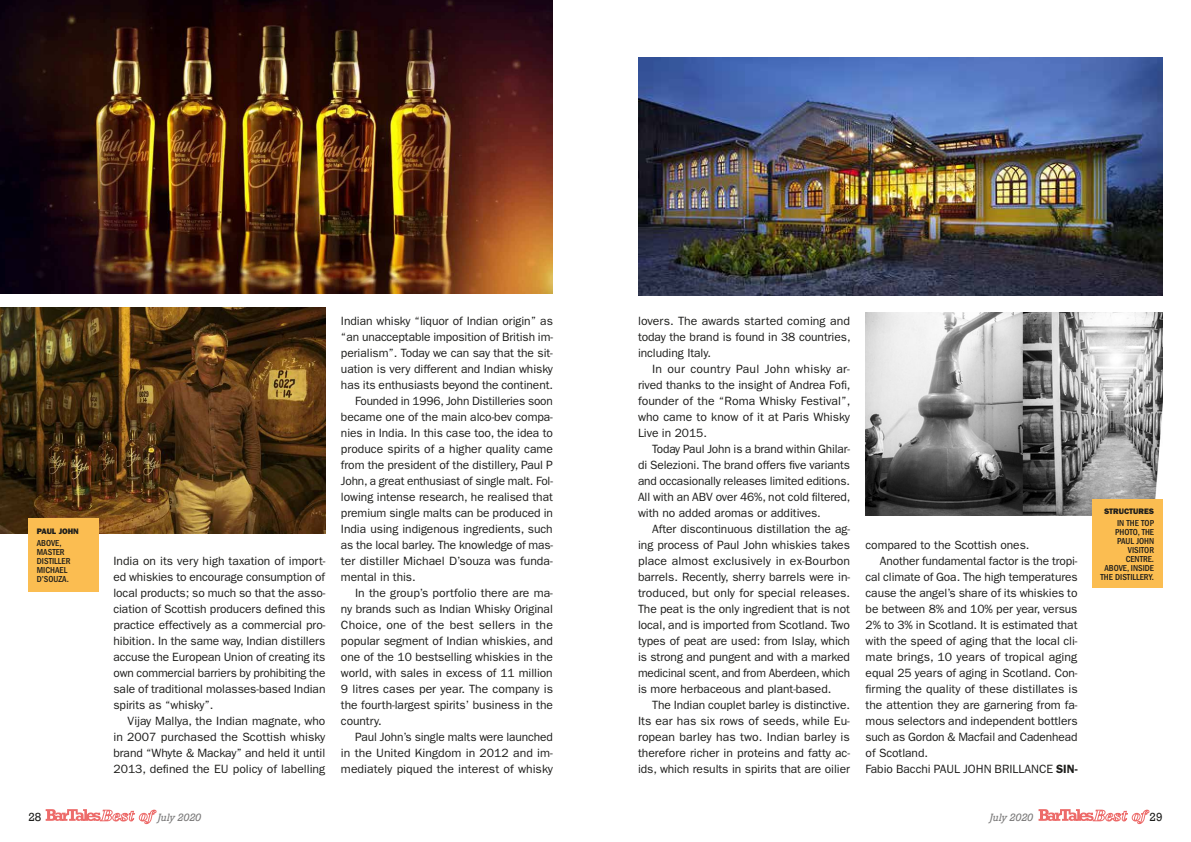
<style>
.page{position:relative;width:1191px;height:842px;background:#fff}
.page>*{position:absolute;margin:0;border:0;box-sizing:border-box;transform-origin:0 0}
.t1{font:12px/16px "ITC Franklin Gothic Std";letter-spacing:-.005em;color:#1d1d1b;text-align:justify}
.t2{font:12px "ITC Franklin Gothic Std";letter-spacing:.015em;color:#1d1d1b}
.t3{font:12px "Rockwell";color:#1d1d1b}
.t4{font:italic 10px "Rockwell";color:#7c7b7b}
.t5{font:500 condensed 9px/9px "ITC Franklin Gothic Std";color:#1d1d1b}
.t6{font:8px "ITC Franklin Gothic Std Hvy";color:#1d1d1b}
.s1{font-weight:600}
</style>
<div class="page">
<svg style="left:46px;top:809px;width:110px;height:15px"></svg>
<svg style="left:1038px;top:809px;width:111px;height:15px"></svg>
<img style="left:0;top:0;width:553px;height:293px">
<img style="left:0;top:307px;width:325px;height:226px">
<div style="left:28px;top:518px;width:71px;height:74px;background:#fbbd51"></div>
<img style="left:638px;top:58px;width:524px;height:238px">
<img style="left:865px;top:312px;width:297px;height:204px">
<div style="left:1091px;top:500px;width:71px;height:88px;background:#fbbd51"></div>
<p class="t6" style="left:37px;top:527px;width:44px">PAUL JOHN</p>
<p class="t5" style="left:37px;top:539px;width:35px">ABOVE,<br>MASTER<br>DISTILLER<br>MICHAEL<br>D’SOUZA.</p>
<p class="t1" style="left:113px;top:553px;width:214px">India on its very high taxation of import&shy;ed whiskies to encourage consumption of local products; so much so that the asso&shy;ciation of Scottish producers defined this practice effectively as a commercial pro&shy;hibition. In the same way, Indian distillers accuse the European Union of creating its own commercial barriers by prohibiting the sale of traditional molasses-based Indian spirits as “whisky”.</p>
<p class="t1" style="left:113px;top:713px;width:213px;text-indent:14px">Vijay Mallya, the Indian magnate, who in 2007 purchased the Scottish whisky brand “Whyte &amp; Mackay” and held it until 2013, defined the EU policy of labelling</p>
<p class="t1" style="left:341px;top:313px;width:213px">Indian whisky “liquor of Indian origin” as</p>
<p class="t1" style="left:341px;top:329px;width:213px">“an unacceptable imposition of British im-</p>
<p class="t1" style="left:341px;top:345px;width:213px">perialism”. Today we can say that the sit-</p>
<p class="t1" style="left:341px;top:361px;width:213px">uation is very different and Indian whisky</p>
<p class="t1" style="left:341px;top:377px;width:214px">has its enthusiasts beyond the continent.</p>
<p class="t1" style="left:355px;top:393px;width:199px">Founded in 1996, John Distilleries soon</p>
<p class="t1" style="left:341px;top:409px;width:213px">became one of the main alco-bev compa-</p>
<p class="t1" style="left:341px;top:425px;width:213px">nies in India. In this case too, the idea to</p>
<p class="t1" style="left:341px;top:441px;width:213px">produce spirits of a higher quality came</p>
<p class="t1" style="left:341px;top:457px;width:213px">from the president of the distillery, Paul P</p>
<p class="t1" style="left:341px;top:473px;width:213px">John, a great enthusiast of single malt. Fol-</p>
<p class="t1" style="left:341px;top:489px;width:213px">lowing intense research, he realised that</p>
<p class="t1" style="left:341px;top:505px;width:213px">premium single malts can be produced in</p>
<p class="t1" style="left:341px;top:521px;width:213px">India using indigenous ingredients, such</p>
<p class="t1" style="left:341px;top:537px;width:213px">as the local barley. The knowledge of mas-</p>
<p class="t1" style="left:341px;top:553px;width:213px">ter distiller Michael D’souza was funda-</p>
<p class="t1" style="left:341px;top:569px;width:76px">mental in this.</p>
<p class="t1" style="left:355px;top:585px;width:199px">In the group’s portfolio there are ma-</p>
<p class="t1" style="left:341px;top:601px;width:213px">ny brands such as Indian Whisky Original</p>
<p class="t2" style="left:341px;top:618px;width:213px">Choice, one of the best sellers in the</p>
<p class="t1" style="left:341px;top:633px;width:213px">popular segment of Indian whiskies, and</p>
<p class="t1" style="left:341px;top:649px;width:213px">one of the 10 bestselling whiskies in the</p>
<p class="t1" style="left:341px;top:665px;width:213px">world, with sales in excess of 11 million</p>
<p class="t1" style="left:341px;top:681px;width:213px">9 litres cases per year. The company is</p>
<p class="t1" style="left:341px;top:697px;width:213px">the fourth-largest spirits’ business in the</p>
<p class="t1" style="left:341px;top:713px;width:42px">country.</p>
<p class="t1" style="left:355px;top:729px;width:199px">Paul John’s single malts were launched</p>
<p class="t1" style="left:341px;top:745px;width:213px">in the United Kingdom in 2012 and im-</p>
<p class="t1" style="left:341px;top:761px;width:213px">mediately piqued the interest of whisky</p>
<p class="t1" style="left:638px;top:313px;width:214px">lovers. The awards started coming and today the brand is found in 38 countries, including Italy.</p>
<p class="t1" style="left:638px;top:361px;width:214px;text-indent:14px">In our country Paul John whisky ar&shy;rived thanks to the insight of Andrea Fofi, founder of the “Roma Whisky Festival”, who came to know of it at Paris Whisky Live in 2015.</p>
<p class="t1" style="left:638px;top:441px;width:214px;text-indent:14px">Today Paul John is a brand within Ghilar&shy;di Selezioni. The brand offers five variants and occasionally releases limited editions.<br>All with an ABV over 46%, not cold filtered, with no added aromas or additives.</p>
<p class="t1" style="left:638px;top:521px;width:214px;text-indent:14px">After discontinuous distillation the ag&shy;ing process of Paul John whiskies takes place almost exclusively in ex-Bourbon barrels. Recently, sherry barrels were in&shy;troduced, but only for special releases.<br>The peat is the only ingredient that is not local, and is imported from Scotland. Two types of peat are used: from Islay, which is strong and pungent and with a marked medicinal scent, and from Aberdeen, which is more herbaceous and plant-based.</p>
<p class="t1" style="left:638px;top:697px;width:213px;text-indent:14px">The Indian couplet barley is distinctive.<br>Its ear has six rows of seeds, while Eu&shy;ropean barley has two. Indian barley is therefore richer in proteins and fatty ac&shy;ids, which results in spirits that are oilier</p>
<p class="t1" style="left:865px;top:537px;width:165px">compared to the Scottish ones.</p>
<p class="t1" style="left:879px;top:553px;width:199px">Another fundamental factor is the tropi-</p>
<p class="t1" style="left:865px;top:569px;width:213px">cal climate of Goa. The high temperatures</p>
<p class="t1" style="left:865px;top:585px;width:213px">cause the angel’s share of its whiskies to</p>
<p class="t1" style="left:865px;top:601px;width:213px">be between 8% and 10% per year, versus</p>
<p class="t1" style="left:865px;top:617px;width:213px">2% to 3% in Scotland. It is estimated that</p>
<p class="t1" style="left:865px;top:633px;width:213px">with the speed of aging that the local cli-</p>
<p class="t1" style="left:865px;top:649px;width:213px">mate brings, 10 years of tropical aging</p>
<p class="t1" style="left:865px;top:665px;width:213px">equal 25 years of aging in Scotland. Con-</p>
<p class="t1" style="left:865px;top:681px;width:213px">firming the quality of these distillates is</p>
<p class="t1" style="left:865px;top:697px;width:213px">the attention they are garnering from fa-</p>
<p class="t1" style="left:865px;top:713px;width:214px">mous selectors and independent bottlers</p>
<p class="t1" style="left:865px;top:729px;width:213px">such as Gordon &amp; Macfail and Cadenhead</p>
<p class="t1" style="left:865px;top:745px;width:64px">of Scotland.</p>
<p class="t1" style="left:865px;top:761px;width:213px">Fabio Bacchi PAUL JOHN BRILLANCE <span class="s1">SIN-</span></p>
<p class="t6" style="left:1104px;top:506px;width:52px">STRUCTURES</p>
<p class="t5" style="left:1100px;top:518px;width:55px;text-align:right">IN THE TOP<br>PHOTO, THE<br>PAUL JOHN<br>VISITOR<br>CENTRE.<br>ABOVE, INSIDE<br>THE DISTILLERY.</p>
<p class="t3" style="left:28px;top:810px;width:15px">28</p>
<p class="t4" style="left:158px;top:811px;width:45px">July 2020</p>
<p class="t4" style="left:990px;top:811px;width:45px">July 2020</p>
<p class="t3" style="left:1149px;top:810px;width:15px">29</p>
</div>
